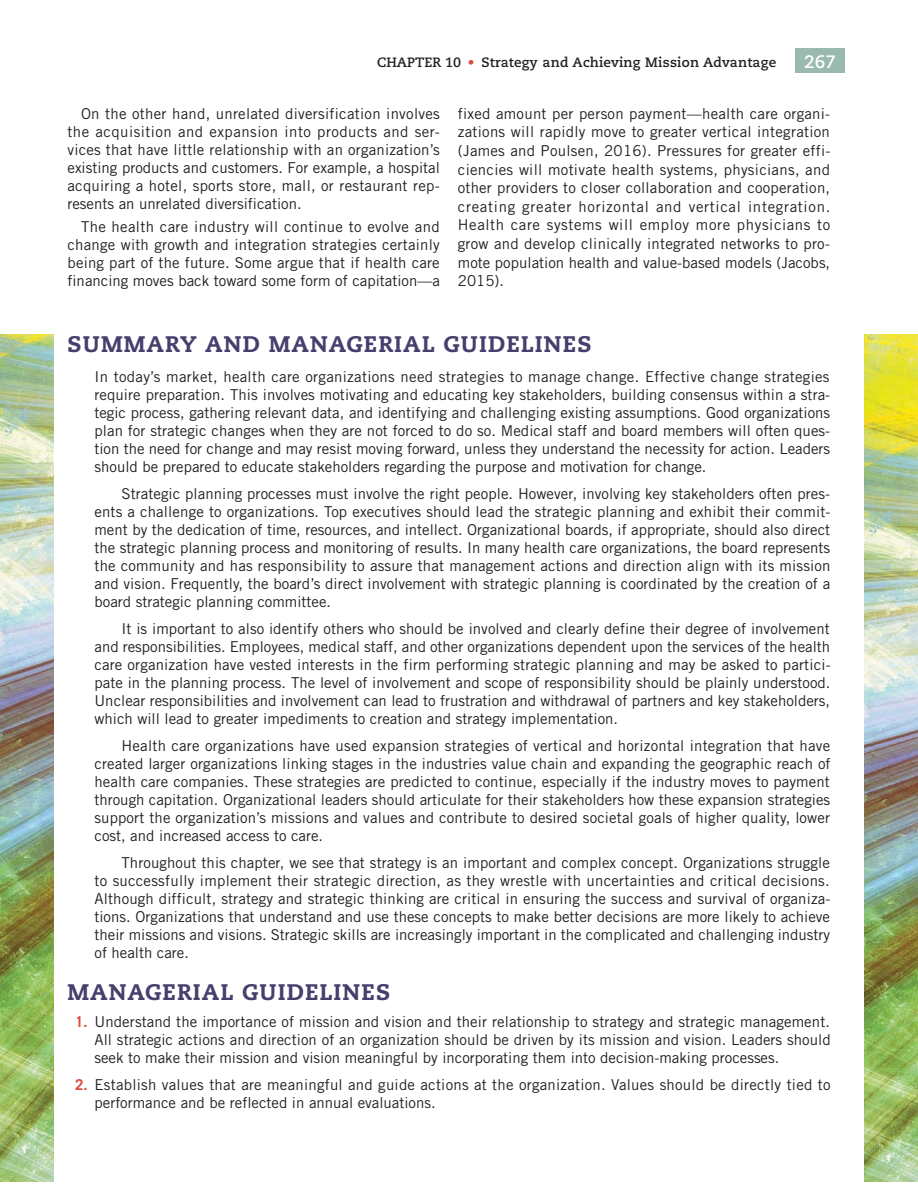
<style>
.page{position:relative;width:918px;height:1188px;background:#fff}
.page>*{position:absolute;margin:0;border:0;box-sizing:border-box;transform-origin:0 0}
.t1{font:800 22.5px "Caecilia LT Std";letter-spacing:.05em;color:#443f6c}
.t2{font:700 18px "Caecilia LT Std";color:#fff}
.t3{font:15px/18px "Trade Gothic LT Std";color:#231f20;text-align:justify}
.t4{font:700 13.5px "Caecilia LT Std";letter-spacing:.02em;color:#231f20}
.t5{font:700 13.5px "Caecilia LT Std";color:#231f20}
</style>
<div class="page">
<div style="left:795px;top:48px;width:50px;height:25px;background:#9abaae"></div>
<img style="left:864px;top:334px;width:54px;height:847px">
<img style="left:0;top:334px;width:54px;height:847px">
<p class="t5" style="left:377px;top:56px;width:85px">CHAPTER 10</p>
<p class="t4" style="left:481px;top:56px;width:296px">Strategy and Achieving Mission Advantage</p>
<p class="t2" style="left:804px;top:54px;width:33px">267</p>
<p class="t3" style="left:68px;top:106px;width:374px;text-indent:14px">On the other hand, unrelated diversification involves the acquisition and expansion into products and ser&shy;vices that have little relationship with an organization’s existing products and customers. For example, a hospital acquiring a hotel, sports store, mall, or restaurant rep&shy;resents an unrelated diversification.</p>
<p class="t3" style="left:68px;top:219px;width:374px;text-indent:14px">The health care industry will continue to evolve and change with growth and integration strategies certainly being part of the future. Some argue that if health care financing moves back toward some form of capitation—a</p>
<p class="t3" style="left:458px;top:106px;width:374px;line-height:18.6px">fixed amount per person payment—health care organi&shy;zations will rapidly move to greater vertical integration (James and Poulsen, 2016). Pressures for greater effi&shy;ciencies will motivate health systems, physicians, and other providers to closer collaboration and cooperation, creating greater horizontal and vertical integration.<br>Health care systems will employ more physicians to grow and develop clinically integrated networks to pro&shy;mote population health and value-based models (Jacobs, 2015).</p>
<h1 class="t1" style="left:68px;top:334px;width:526px">SUMMARY AND MANAGERIAL GUIDELINES</h1>
<p class="t3" style="left:95px;top:369px;width:737px">In today’s market, health care organizations need strategies to manage change. Effective change strategies require preparation. This involves motivating and educating key stakeholders, building consensus within a stra&shy;tegic process, gathering relevant data, and identifying and challenging existing assumptions. Good organizations plan for strategic changes when they are not forced to do so. Medical staff and board members will often ques&shy;tion the need for change and may resist moving forward, unless they understand the necessity for action. Leaders should be prepared to educate stakeholders regarding the purpose and motivation for change.</p>
<p class="t3" style="left:95px;top:486px;width:738px;text-indent:27px">Strategic planning processes must involve the right people. However, involving key stakeholders often pres&shy;ents a challenge to organizations. Top executives should lead the strategic planning and exhibit their commit&shy;ment by the dedication of time, resources, and intellect. Organizational boards, if appropriate, should also direct the strategic planning process and monitoring of results. In many health care organizations, the board represents the community and has responsibility to assure that management actions and direction align with its mission and vision. Frequently, the board’s direct involvement with strategic planning is coordinated by the creation of a board strategic planning committee.</p>
<p class="t3" style="left:95px;top:621px;width:738px;text-indent:27px">It is important to also identify others who should be involved and clearly define their degree of involvement and responsibilities. Employees, medical staff, and other organizations dependent upon the services of the health care organization have vested interests in the firm performing strategic planning and may be asked to partici&shy;pate in the planning process. The level of involvement and scope of responsibility should be plainly understood.<br>Unclear responsibilities and involvement can lead to frustration and withdrawal of partners and key stakeholders, which will lead to greater impediments to creation and strategy implementation.</p>
<p class="t3" style="left:95px;top:738px;width:738px;text-indent:27px">Health care organizations have used expansion strategies of vertical and horizontal integration that have created larger organizations linking stages in the industries value chain and expanding the geographic reach of health care companies. These strategies are predicted to continue, especially if the industry moves to payment through capitation. Organizational leaders should articulate for their stakeholders how these expansion strategies support the organization’s missions and values and contribute to desired societal goals of higher quality, lower cost, and increased access to care.</p>
<p class="t3" style="left:95px;top:855px;width:738px;text-indent:27px">Throughout this chapter, we see that strategy is an important and complex concept. Organizations struggle to successfully implement their strategic direction, as they wrestle with uncertainties and critical decisions.<br>Although difficult, strategy and strategic thinking are critical in ensuring the success and survival of organiza&shy;tions. Organizations that understand and use these concepts to make better decisions are more likely to achieve their missions and visions. Strategic skills are increasingly important in the complicated and challenging industry of health care.</p>
<h1 class="t1" style="left:68px;top:982px;width:324px">MANAGERIAL GUIDELINES</h1>
<p class="t3" style="left:95px;top:1014px;width:738px">Understand the importance of mission and vision and their relationship to strategy and strategic management.<br>All strategic actions and direction of an organization should be driven by its mission and vision. Leaders should seek to make their mission and vision meaningful by incorporating them into decision-making processes.</p>
<p class="t3" style="left:95px;top:1077px;width:738px">Establish values that are meaningful and guide actions at the organization. Values should be directly tied to performance and be reflected in annual evaluations.</p>
</div>
